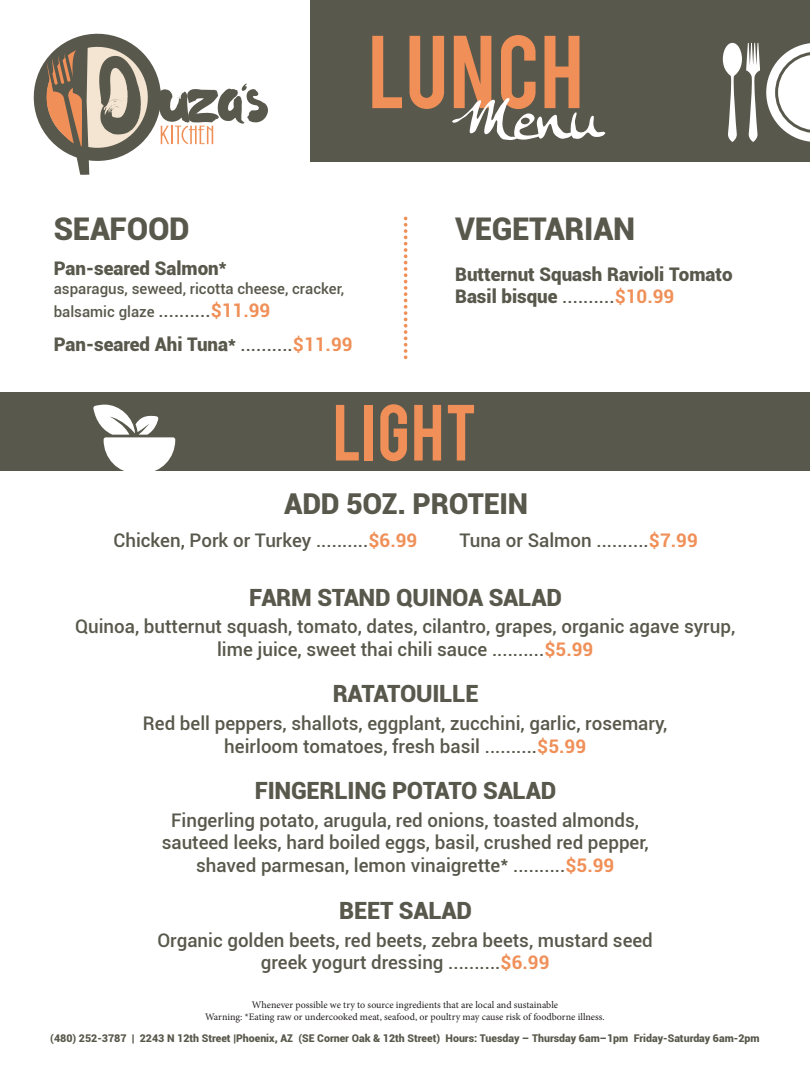
<style>
.page{position:relative;width:810px;height:1080px;background:#fff}
.page>*{position:absolute;margin:0;border:0;box-sizing:border-box;transform-origin:0 0}
.t1{font:81.25px "Bebas";letter-spacing:.02em;color:#f09058}
.t2{font:62.5px "Bebas";letter-spacing:.02em;color:#f09058}
.t3{font:56.25px "Anke Calligraphic FG";color:#fff}
.t4{font:900 31.25px "Roboto";letter-spacing:-.01em;color:#59584c}
.t5{font:900 28.75px "Roboto";letter-spacing:-.01em;color:#59584c}
.t6{font:900 23.75px "Roboto";letter-spacing:-.01em;color:#59584c}
.t7{font:500 18.75px "Roboto";color:#58584c}
.t8{font:900 18.75px/22.5px "Roboto";color:#58584c}
.t9{font:500 15px "Roboto";color:#58584c}
.t10{font:900 10.62px "Roboto";color:#59584c}
.t11{font:10px "Minion Pro";color:#231f20}
.s1{font-weight:500}
.s2{font-weight:700;color:#f09058}
.s3{font-size:18.75px}
.s4{font-weight:700;font-size:18.75px;color:#f09058}
</style>
<div class="page">
<svg style="left:33px;top:33px;width:235px;height:142px"></svg>
<div style="left:310px;top:0;width:500px;height:162px;background:#59584c"></div>
<svg style="left:766px;top:43px;width:44px;height:99px"></svg>
<svg style="left:723px;top:43px;width:37px;height:99px"></svg>
<div style="left:0;top:392px;width:810px;height:79px;background:#59584c"></div>
<svg style="left:93px;top:405px;width:82px;height:66px"></svg>
<svg style="left:404px;top:225px;width:4px;height:133px"></svg>
<p class="t1" style="left:369px;top:13px;width:216px">LUNCH</p>
<p class="t3" style="left:451px;top:90px;width:149px;rotate:-2deg">Menu</p>
<p class="t4" style="left:54px;top:207px;width:137px">SEAFOOD</p>
<p class="t4" style="left:455px;top:207px;width:182px">VEGETARIAN</p>
<p class="t8" style="left:455px;top:262px;width:279px">Butternut Squash Ravioli Tomato<br>Basil bisque <span class="s1">..........</span><span class="s2">$10.99</span></p>
<p class="t8" style="left:54px;top:256px;width:174px">Pan-seared Salmon*</p>
<p class="t9" style="left:54px;top:278px;width:292px">asparagus, seweed, ricotta cheese, cracker,</p>
<p class="t9" style="left:54px;top:301px;width:218px">balsamic glaze <span class="s3">..........</span><span class="s4">$11.99</span></p>
<p class="t8" style="left:54px;top:333px;width:300px">Pan-seared Ahi Tuna* <span class="s1">..........</span><span class="s2">$11.99</span></p>
<p class="t2" style="left:333px;top:387px;width:145px">LIGHT</p>
<p class="t5" style="left:284px;top:484px;width:245px">ADD 5OZ. PROTEIN</p>
<p class="t7" style="left:113px;top:527px;width:305px">Chicken, Pork or Turkey ..........<span class="s2">$6.99</span></p>
<p class="t7" style="left:459px;top:527px;width:240px">Tuna or Salmon ..........<span class="s2">$7.99</span></p>
<p class="t6" style="left:249px;top:581px;width:314px">FARM STAND QUINOA SALAD</p>
<p class="t7" style="left:75px;top:614px;width:662px">Quinoa, butternut squash, tomato, dates, cilantro, grapes, organic agave syrup,</p>
<p class="t7" style="left:217px;top:636px;width:378px">lime juice, sweet thai chili sauce ..........<span class="s2">$5.99</span></p>
<p class="t6" style="left:333px;top:677px;width:147px">RATATOUILLE</p>
<p class="t7" style="left:143px;top:711px;width:526px">Red bell peppers, shallots, eggplant, zucchini, garlic, rosemary,</p>
<p class="t7" style="left:224px;top:733px;width:363px">heirloom tomatoes, fresh basil ..........<span class="s2">$5.99</span></p>
<p class="t6" style="left:255px;top:774px;width:303px">FINGERLING POTATO SALAD</p>
<p class="t7" style="left:171px;top:807px;width:470px">Fingerling potato, arugula, red onions, toasted almonds,</p>
<p class="t7" style="left:162px;top:829px;width:489px">sauteed leeks, hard boiled eggs, basil, crushed red pepper,</p>
<p class="t7" style="left:196px;top:852px;width:420px">shaved parmesan, lemon vinaigrette* ..........<span class="s2">$5.99</span></p>
<p class="t6" style="left:339px;top:894px;width:134px">BEET SALAD</p>
<p class="t7" style="left:157px;top:927px;width:497px">Organic golden beets, red beets, zebra beets, mustard seed</p>
<p class="t7" style="left:261px;top:949px;width:290px">greek yogurt dressing ..........<span class="s2">$6.99</span></p>
<p class="t11" style="left:252px;top:998px;width:308px">Whenever possible we try to source ingredients that are local and sustainable</p>
<p class="t11" style="left:205px;top:1010px;width:401px">Warning: *Eating raw or undercooked meat, seafood, or poultry may cause risk of foodborne illness.</p>
<p class="t10" style="left:50px;top:1030px;width:711px">(480) 252-3787 | 2243 N 12th Street |Phoenix, AZ (SE Corner Oak &amp; 12th Street) Hours: Tuesday – Thursday 6am–1pm Friday-Saturday 6am-2pm</p>
</div>
